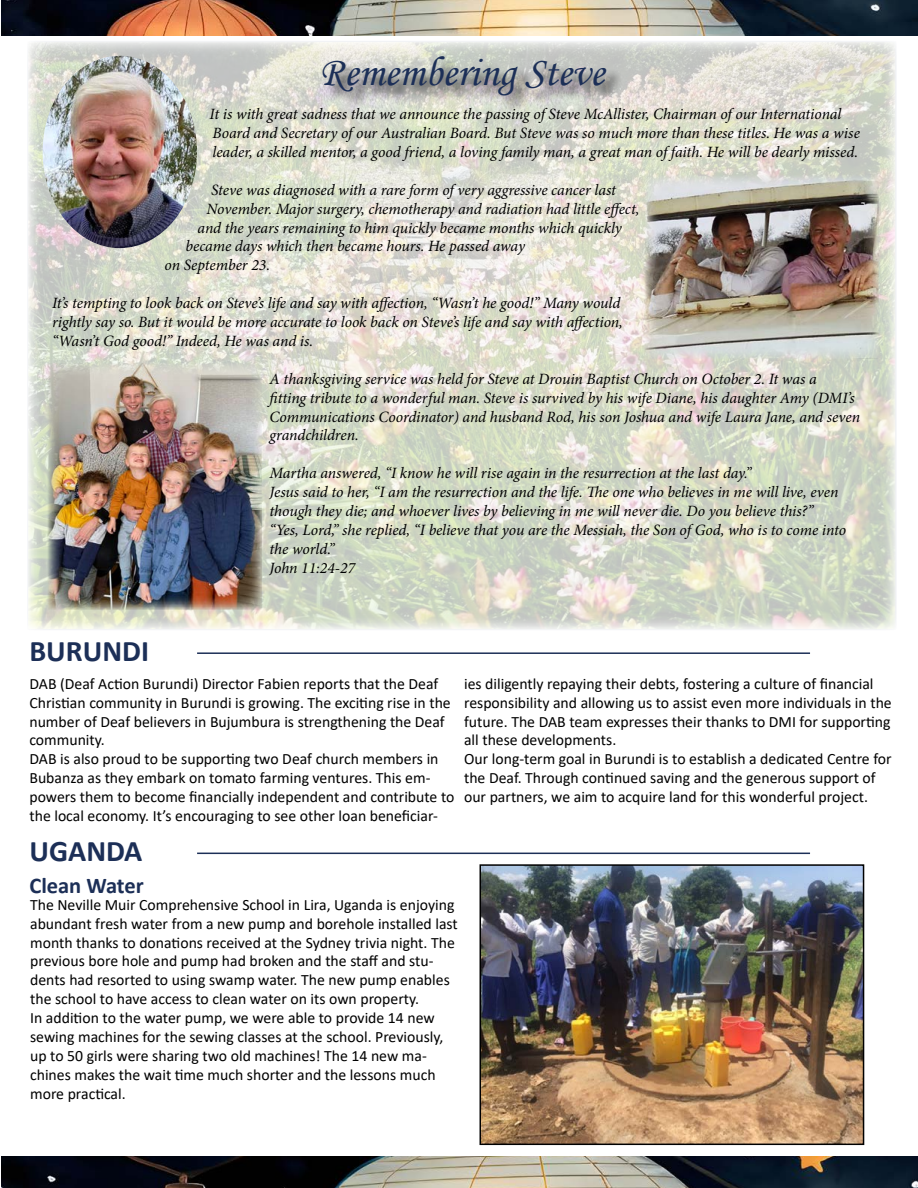
<style>
.page{position:relative;width:918px;height:1188px;background:#fff}
.page>*{position:absolute;margin:0;border:0;box-sizing:border-box;transform-origin:0 0}
.t1{font:42px "Monotype Corsiva";color:#1c2f57}
.t2{font:700 30px "Calibri";color:#1c2f57}
.t3{font:700 22.5px "Calibri";color:#1c2f57}
.t4{font:15.75px/18.9px "Calibri";color:#000}
.t5{font:italic 15.75px/18.9px "Minion Pro";letter-spacing:-.01em;color:#000}
</style>
<div class="page">
<img style="left:1px;top:0;width:917px;height:35px">
<img style="left:1px;top:1157px;width:917px;height:31px">
<hr style="left:197px;top:652px;width:613px;height:2px;background:#1c2f57">
<img style="left:30px;top:44px;width:864px;height:584px">
<div style="left:323px;top:56px;width:300px;height:56px;background:#000;opacity:.75"></div>
<img style="left:43px;top:56px;width:154px;height:192px">
<img style="left:645px;top:175px;width:233px;height:184px">
<img style="left:48px;top:364px;width:214px;height:246px">
<hr style="left:197px;top:853px;width:613px;height:1px;background:#1c2f57">
<img style="left:483px;top:867px;width:378px;height:275px">
<div style="left:480px;top:864px;width:384px;height:281px;border:2px solid #000"></div>
<h1 class="t1" style="left:319px;top:46px;width:287px">Remembering Steve</h1>
<p class="t5" style="left:210px;top:105px;width:652px">It is with great sadness that we announce the passing of Steve McAllister, Chairman of our International<br>Board and Secretary of our Australian Board. But Steve was so much more than these titles. He was a wise leader, a skilled mentor, a good friend, a loving family man, a great man of faith. He will be dearly missed.</p>
<p class="t5" style="left:211px;top:180px;width:407px">Steve was diagnosed with a rare form of very aggressive cancer last</p>
<p class="t5" style="left:207px;top:199px;width:434px">November. Major surgery, chemotherapy and radiation had little effect,</p>
<p class="t5" style="left:198px;top:218px;width:426px">and the years remaining to him quickly became months which quickly</p>
<p class="t5" style="left:186px;top:237px;width:341px">became days which then became hours. He passed away</p>
<p class="t5" style="left:165px;top:256px;width:107px">on September 23.</p>
<p class="t5" style="left:52px;top:294px;width:572px">It’s tempting to look back on Steve’s life and say with affection, “Wasn’t he good!” Many would rightly say so. But it would be more accurate to look back on Steve’s life and say with affection, “Wasn’t God good!” Indeed, He was and is.</p>
<p class="t5" style="left:270px;top:369px;width:592px">A thanksgiving service was held for Steve at Drouin Baptist Church on October 2. It was a<br>fitting tribute to a wonderful man. Steve is survived by his wife Diane, his daughter Amy (DMI’s Communications Coordinator) and husband Rod, his son Joshua and wife Laura Jane, and seven grandchildren.</p>
<p class="t5" style="left:270px;top:464px;width:578px">Martha answered, “I know he will rise again in the resurrection at the last day.”<br>Jesus said to her, “I am the resurrection and the life. The one who believes in me will live, even though they die; and whoever lives by believing in me will never die. Do you believe this?” “Yes, Lord,” she replied, “I believe that you are the Messiah, the Son of God, who is to come into the world.”<br>John 11:24-27</p>
<h2 class="t2" style="left:29px;top:630px;width:121px">BURUNDI</h2>
<p class="t4" style="left:29px;top:674px;width:426px">DAB (Deaf Action Burundi) Director Fabien reports that the Deaf Christian community in Burundi is growing. The exciting rise in the number of Deaf believers in Bujumbura is strengthening the Deaf community.<br>DAB is also proud to be supporting two Deaf church members in Bubanza as they embark on tomato farming ventures. This em&shy;powers them to become financially independent and contribute to the local economy. It’s encouraging to see other loan beneficiar-</p>
<p class="t4" style="left:464px;top:674px;width:429px">ies diligently repaying their debts, fostering a culture of financial responsibility and allowing us to assist even more individuals in the future. The DAB team expresses their thanks to DMI for supporting all these developments.<br>Our long-term goal in Burundi is to establish a dedicated Centre for the Deaf. Through continued saving and the generous support of our partners, we aim to acquire land for this wonderful project.</p>
<h2 class="t2" style="left:29px;top:830px;width:115px">UGANDA</h2>
<p class="t4" style="left:30px;top:895px;width:429px">The Neville Muir Comprehensive School in Lira, Uganda is enjoying abundant fresh water from a new pump and borehole installed last month thanks to donations received at the Sydney trivia night. The previous bore hole and pump had broken and the staff and stu&shy;dents had resorted to using swamp water. The new pump enables the school to have access to clean water on its own property.<br>In addition to the water pump, we were able to provide 14 new sewing machines for the sewing classes at the school. Previously, up to 50 girls were sharing two old machines! The 14 new ma&shy;chines makes the wait time much shorter and the lessons much more practical.</p>
<h3 class="t3" style="left:29px;top:869px;width:116px">Clean Water</h3>
</div>
